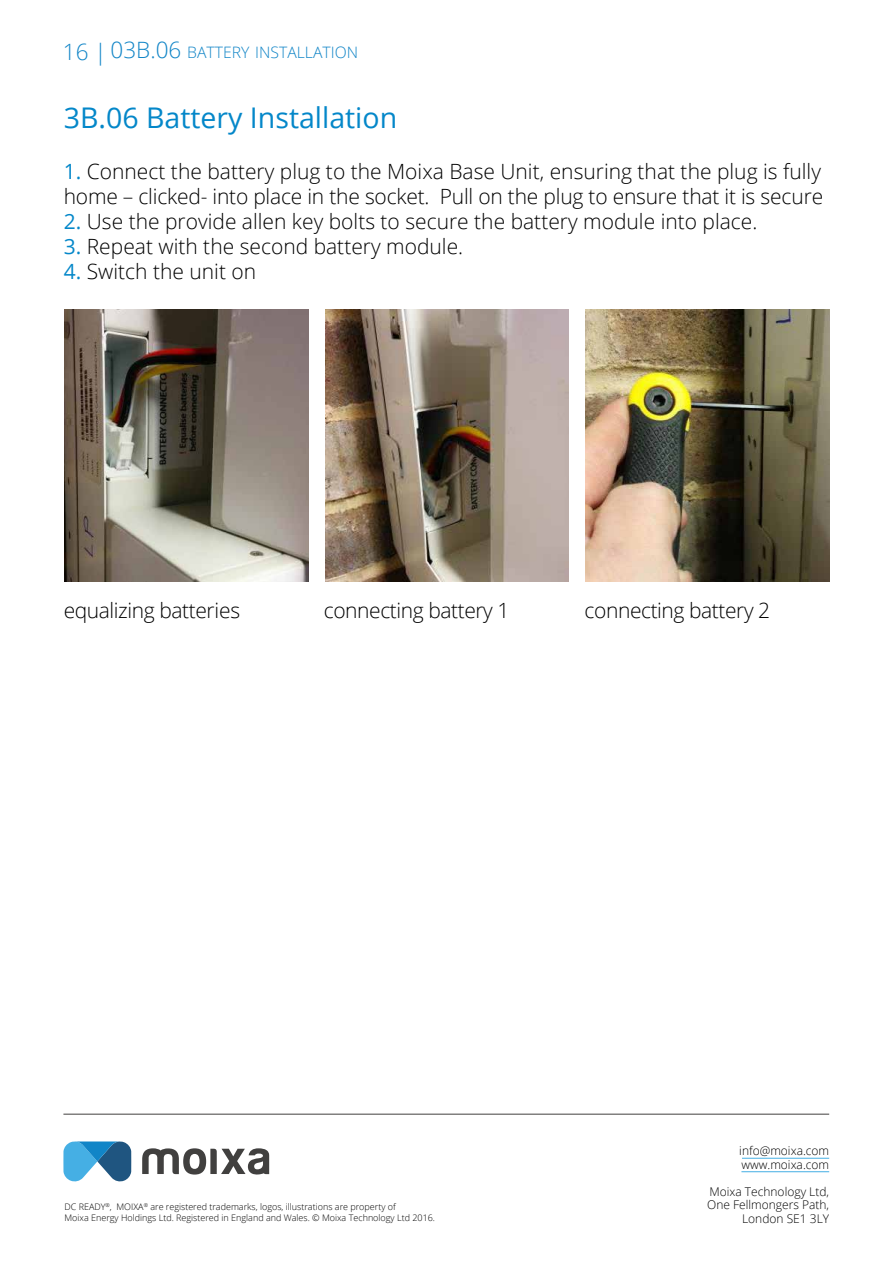
<style>
.page{position:relative;width:893px;height:1263px;background:#fff}
.page>*{position:absolute;margin:0;border:0;box-sizing:border-box;transform-origin:0 0}
.t1{font:28.5px "Open Sans";color:#0487c9}
.t2{font:300 22.5px "Open Sans";color:#1185c7}
.t3{font:300 21px/25.2px "Open Sans";color:#000}
.t4{font:300 21px "Open Sans";letter-spacing:-.02em;color:#000}
.t5{font:300 15.75px "Open Sans";color:#1185c7}
.t6{font:300 12px/13.5px "Open Sans";color:#000}
.t7{font:300 9px/10.8px "Open Sans";color:#000}
.s1{font-size:22.5px}
.s2{font-weight:400;color:#0487c9}
</style>
<div class="page">
<svg style="left:142px;top:1148px;width:127px;height:27px"></svg>
<svg style="left:63px;top:1141px;width:68px;height:41px"></svg>
<hr style="left:742px;top:1158px;width:87px;height:1px;background:#45afe4">
<hr style="left:741px;top:1171px;width:88px;height:1px;background:#45afe4">
<hr style="left:63px;top:1114px;width:766px;height:1px;background:#41403f">
<img style="left:65px;top:309px;width:243px;height:272px">
<img style="left:325px;top:309px;width:244px;height:272px">
<img style="left:586px;top:309px;width:243px;height:272px">
<p class="t2" style="left:63px;top:36px;width:45px">16 |</p>
<p class="t5" style="left:111px;top:41px;width:249px"><span class="s1">03B.06</span> BATTERY INSTALLATION</p>
<h1 class="t1" style="left:64px;top:98px;width:335px">3B.06 Battery Installation</h1>
<p class="t3" style="left:64px;top:158px;width:761px"><span class="s2">1.</span> Connect the battery plug to the Moixa Base Unit, ensuring that the plug is fully home – clicked- into place in the socket. Pull on the plug to ensure that it is secure</p>
<p class="t3" style="left:64px;top:208px;width:695px"><span class="s2">2.</span> Use the provide allen key bolts to secure the battery module into place.</p>
<p class="t3" style="left:64px;top:233px;width:401px"><span class="s2">3.</span> Repeat with the second battery module.</p>
<p class="t3" style="left:64px;top:259px;width:194px"><span class="s2">4.</span> Switch the unit on</p>
<p class="t4" style="left:64px;top:596px;width:178px">equalizing batteries</p>
<p class="t4" style="left:324px;top:596px;width:187px">connecting battery 1</p>
<p class="t4" style="left:585px;top:596px;width:187px">connecting battery 2</p>
<p class="t7" style="left:64px;top:1201px;width:372px">DC READY<sup>®</sup>, MOIXA<sup>®</sup> are registered trademarks, logos, illustrations are property of<br>Moixa Energy Holdings Ltd. Registered in England and Wales. © Moixa Technology Ltd 2016.</p>
<p class="t6" style="left:739px;top:1144px;width:91px">info@moixa.com www.moixa.com</p>
<p class="t6" style="left:707px;top:1184px;width:124px;text-align:right">Moixa Technology Ltd,<br>One Fellmongers Path,<br>London SE1 3LY</p>
</div>
